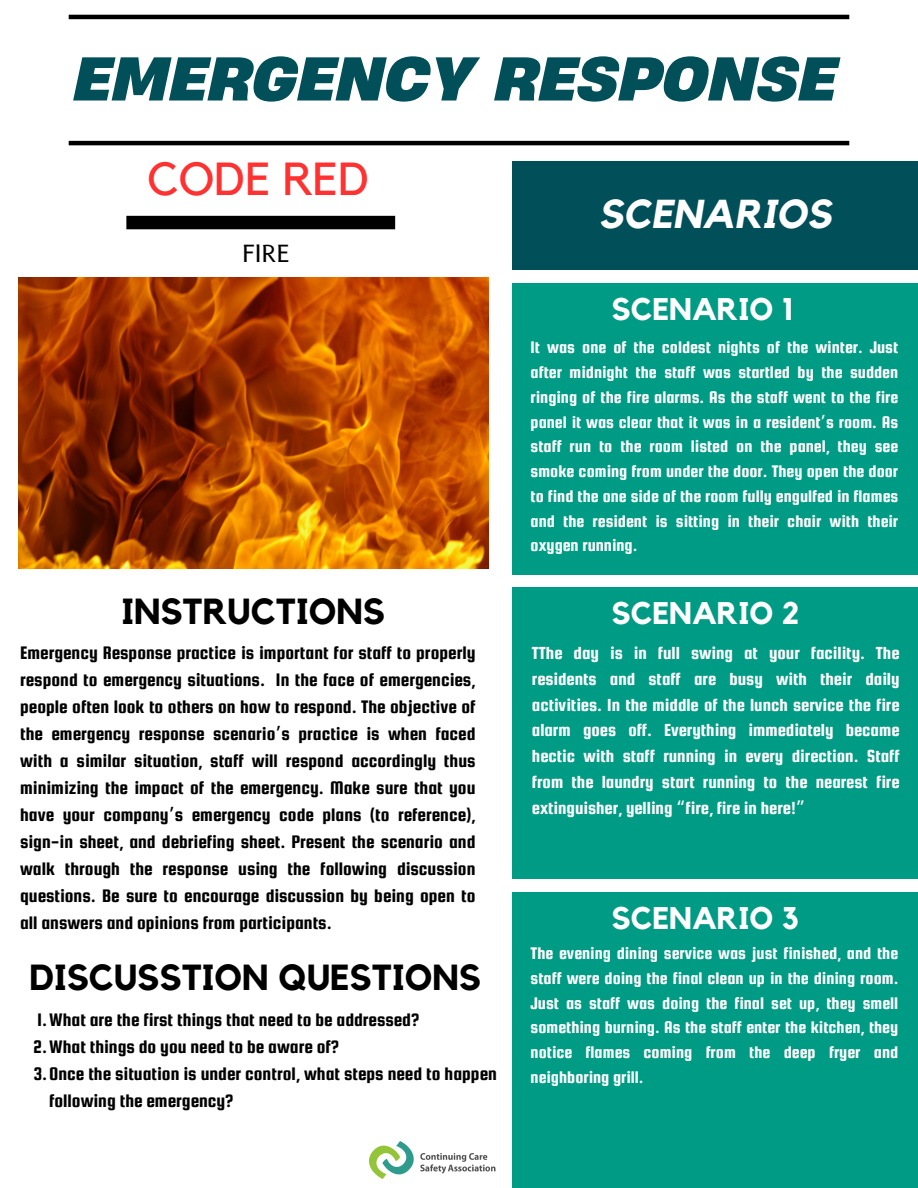
<style>
.page{position:relative;width:918px;height:1188px;background:#fff}
.page>*{position:absolute;margin:0;border:0;box-sizing:border-box;transform-origin:0 0}
.t1{font:italic 700 58.05px "Heading Now 76";color:#004f59}
.t2{font:46.2px "Kollektif";color:#ff3131}
.t3{font:italic 700 40.2px "Kollektif";color:#fff}
.t4{font:700 36.15px "Kollektif";color:#000}
.t5{font:700 31.2px "Kollektif";color:#fff}
.t6{font:23.1px "B612";color:#000}
.t7{font:19.35px/27px "Squada One";color:#000;text-align:justify}
.t8{font:18.75px/25.8px "Squada One";color:#fff;text-align:justify}
.t9{font:18px/24.8px "Squada One";color:#fff;text-align:justify}
.s1{font-family:"Noto Sans Gurmukhi"}
</style>
<div class="page">
<img style="left:18px;top:277px;width:470px;height:292px">
<div style="left:126px;top:216px;width:269px;height:13px;background:#000"></div>
<div style="left:512px;top:161px;width:406px;height:109px;background:#004f59"></div>
<div style="left:512px;top:283px;width:406px;height:292px;background:#009b84"></div>
<div style="left:512px;top:587px;width:406px;height:292px;background:#009b84"></div>
<div style="left:512px;top:892px;width:406px;height:296px;background:#009b84"></div>
<hr style="left:69px;top:15px;width:780px;height:4px;background:#000">
<hr style="left:69px;top:141px;width:780px;height:4px;background:#000">
<img style="left:370px;top:1142px;width:126px;height:37px">
<h6 class="t1" style="left:74px;top:40px;width:765px">EMERGENCY RESPONSE</h6>
<h3 class="t2" style="left:147px;top:157px;width:224px">CODE RED</h3>
<p class="t6" style="left:242px;top:239px;width:50px">FIRE</p>
<p class="t4" style="left:121px;top:594px;width:265px">INSTRUCTIONS</p>
<p class="t7" style="left:20px;top:639px;width:457px">Emergency Response practice is important for staff to properly respond to emergency situations. In the face of emergencies, people often look to others on how to respond. The objective of the emergency response scenario<span class="s1">’</span>s practice is when faced with a similar situation, staff will respond accordingly thus minimizing the impact of the emergency. Make sure that you have your company<span class="s1">’</span>s emergency code plans (to reference), sign-in sheet, and debriefing sheet. Present the scenario and walk through the response using the following discussion questions. Be sure to encourage discussion by being open to all answers and opinions from participants.</p>
<h5 class="t4" style="left:29px;top:961px;width:453px">DISCUSSTION QUESTIONS</h5>
<p class="t7" style="left:37px;top:1006px;width:384px">1.What are the first things that need to be addressed?</p>
<p class="t7" style="left:33px;top:1033px;width:307px">2.What things do you need to be aware of?</p>
<p class="t7" style="left:49px;top:1060px;width:449px;text-indent:-16px">3.Once the situation is under control, what steps need to happen following the emergency?</p>
<h4 class="t3" style="left:599px;top:196px;width:235px">SCENARIOS</h4>
<h2 class="t5" style="left:612px;top:295px;width:183px">SCENARIO 1</h2>
<p class="t9" style="left:531px;top:335px;width:369px">It was one of the coldest nights of the winter. Just after midnight the staff was startled by the sudden ringing of the fire alarms. As the staff went to the fire panel it was clear that it was in a resident<span class="s1">’</span>s room. As staff run to the room listed on the panel, they see smoke coming from under the door. They open the door to find the one side of the room fully engulfed in flames and the resident is sitting in their chair with their oxygen running.</p>
<p class="t5" style="left:612px;top:599px;width:189px">SCENARIO 2</p>
<h4 class="t8" style="left:532px;top:640px;width:369px">TThe day is in full swing at your facility. The residents and staff are busy with their daily activities. In the middle of the lunch service the fire alarm goes off. Everything immediately became hectic with staff running in every direction. Staff from the laundry start running to the nearest fire extinguisher, yelling <span class="s1">“</span>fire, fire in here!<span class="s1">”</span></h4>
<h5 class="t5" style="left:612px;top:904px;width:189px">SCENARIO 3</h5>
<p class="t9" style="left:531px;top:941px;width:369px">The evening dining service was just finished, and the staff were doing the final clean up in the dining room.<br>Just as staff was doing the final set up, they smell something burning. As the staff enter the kitchen, they notice flames coming from the deep fryer and neighboring grill.</p>
</div>
